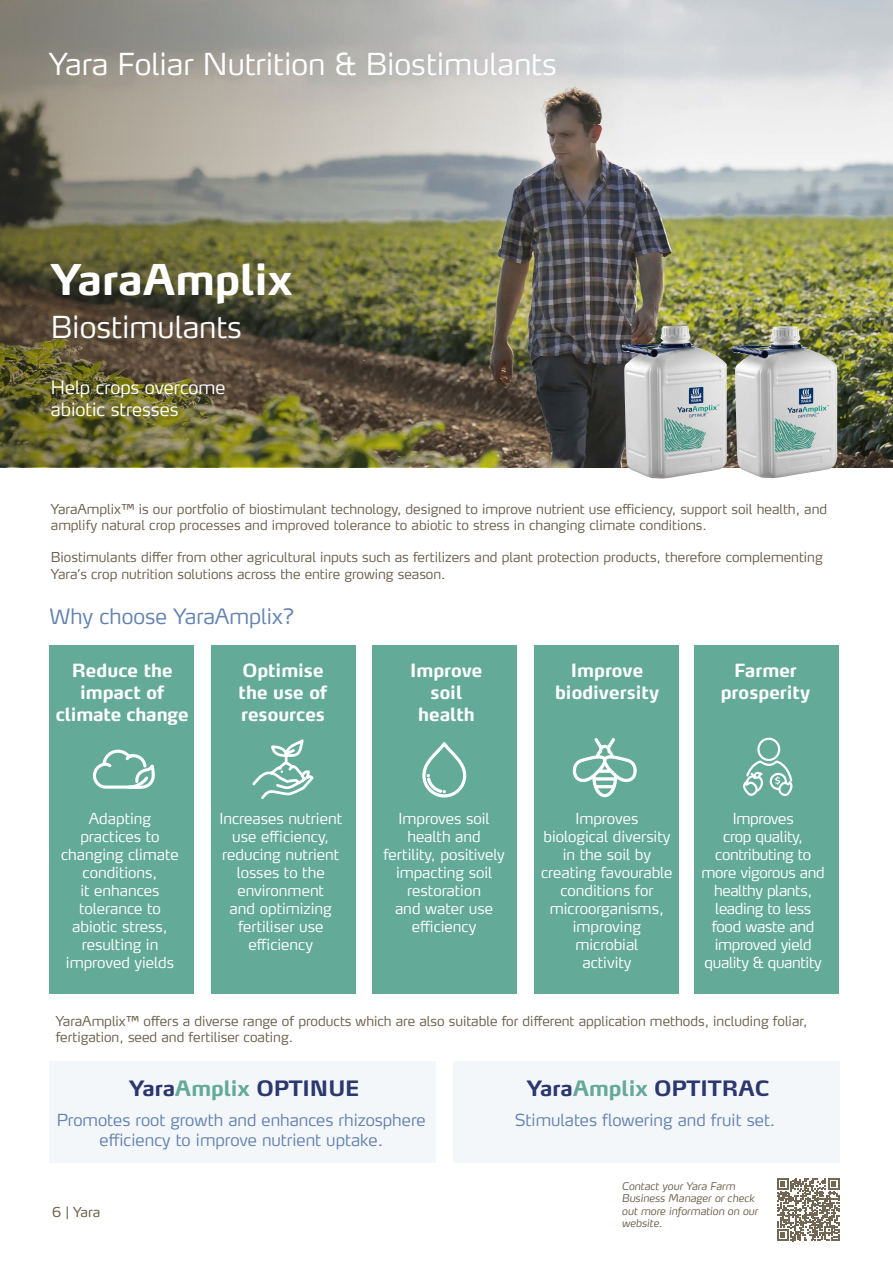
<style>
.page{position:relative;width:893px;height:1263px;background:#fff}
.page>*{position:absolute;margin:0;border:0;box-sizing:border-box;transform-origin:0 0}
.t1{font:700 42px "Yara Max LF";color:#fff}
.t2{font:300 30px "Yara Max LF";color:#fff}
.t3{font:700 21px "Yara Max LF";color:#2b376f}
.t4{font:300 21px "Yara Max LF";color:#6382b2}
.t5{font:700 18px/21.6px "Yara Max LF";color:#fff;text-align:center}
.t6{font:300 18px/21.6px "Yara Max LF";color:#fff}
.t7{font:300 16.5px/19.8px "Yara Max LF";color:#6382b2;text-align:center}
.t8{font:300 15px/18px "Yara Max LF";color:#fff;text-align:center}
.t9{font:300 15px/18px "Yara Max LF";letter-spacing:-.02em;color:#fff;text-align:center}
.t10{font:300 13.5px/16.2px "Yara Max LF";color:#6a5e4a}
.t11{font:13.5px "Yara Max LF";color:#716752}
.t12{font:italic 300 10.5px/12.6px "Yara Max LF";color:#6a5e4a}
.s1{color:#64aa98}
</style>
<div class="page">
<img style="left:837px;top:0;width:56px;height:467px">
<img style="left:0;top:0;width:837px;height:467px">
<svg style="left:777px;top:1178px;width:63px;height:63px"></svg>
<img style="left:622px;top:326px;width:105px;height:153px">
<img style="left:732px;top:326px;width:105px;height:152px">
<div style="left:49px;top:645px;width:145px;height:348px;background:#64aa98"></div>
<svg style="left:92px;top:749px;width:63px;height:40px"></svg>
<div style="left:211px;top:645px;width:144px;height:348px;background:#64aa98"></div>
<svg style="left:252px;top:739px;width:62px;height:60px"></svg>
<div style="left:372px;top:645px;width:145px;height:348px;background:#64aa98"></div>
<div style="left:534px;top:645px;width:144px;height:348px;background:#64aa98"></div>
<svg style="left:423px;top:742px;width:43px;height:55px"></svg>
<svg style="left:572px;top:738px;width:65px;height:59px"></svg>
<div style="left:694px;top:645px;width:145px;height:348px;background:#64aa98"></div>
<div style="left:757px;top:738px;width:23px;height:23px;border:2px solid #fff;border-radius:50%"></div>
<svg style="left:743px;top:760px;width:50px;height:36px"></svg>
<div style="left:49px;top:1061px;width:387px;height:102px;background:#f4f7fa"></div>
<div style="left:453px;top:1061px;width:387px;height:102px;background:#f4f7fa"></div>
<h2 class="t2" style="left:49px;top:45px;width:509px">Yara Foliar Nutrition &amp; Biostimulants</h2>
<h1 class="t1" style="left:51px;top:253px;width:243px">YaraAmplix</h1>
<h2 class="t2" style="left:51px;top:308px;width:192px">Biostimulants</h2>
<h3 class="t6" style="left:51px;top:377px;width:176px">Help crops overcome abiotic stresses</h3>
<p class="t10" style="left:51px;top:500px;width:778px">YaraAmplix™ is our portfolio of biostimulant technology, designed to improve nutrient use efficiency, support soil health, and amplify natural crop processes and improved tolerance to abiotic to stress in changing climate conditions.</p>
<p class="t10" style="left:51px;top:549px;width:773px">Biostimulants differ from other agricultural inputs such as fertilizers and plant protection products, therefore complementing<br>Yara’s crop nutrition solutions across the entire growing season.</p>
<h3 class="t4" style="left:50px;top:603px;width:247px">Why choose YaraAmplix?</h3>
<h3 class="t5" style="left:56px;top:660px;width:134px">Reduce the impact of climate change</h3>
<h3 class="t5" style="left:239px;top:660px;width:90px;text-align:left">Optimise the use of resources</h3>
<p class="t8" style="left:61px;top:809px;width:119px">Adapting practices to changing climate conditions,<br>it enhances tolerance to abiotic stress, resulting in improved yields</p>
<p class="t8" style="left:219px;top:809px;width:124px">Increases nutrient use efficiency, reducing nutrient losses to the environment<br>and optimizing fertiliser use efficiency</p>
<h3 class="t5" style="left:410px;top:660px;width:74px">Improve soil health</h3>
<p class="t8" style="left:383px;top:809px;width:123px">Improves soil health and fertility, positively impacting soil restoration<br>and water use efficiency</p>
<h3 class="t5" style="left:555px;top:660px;width:105px">Improve biodiversity</h3>
<h3 class="t5" style="left:721px;top:660px;width:91px">Farmer prosperity</h3>
<p class="t8" style="left:541px;top:809px;width:133px">Improves<br>biological diversity in the soil by creating favourable conditions for microorganisms, improving microbial<br>activity</p>
<p class="t9" style="left:701px;top:809px;width:125px">Improves<br>crop quality, contributing to more vigorous and healthy plants, leading to less food waste and improved yield quality &amp; quantity</p>
<p class="t10" style="left:56px;top:1013px;width:753px">YaraAmplix™ offers a diverse range of products which are also suitable for different application methods, including foliar, fertigation, seed and fertiliser coating.</p>
<h3 class="t3" style="left:129px;top:1075px;width:232px">Yara<span class="s1">Amplix</span> OPTINUE</h3>
<p class="t7" style="left:57px;top:1110px;width:370px">Promotes root growth and enhances rhizosphere efficiency to improve nutrient uptake.</p>
<p class="t11" style="left:52px;top:1203px;width:49px">6 | Yara</p>
<h3 class="t3" style="left:527px;top:1075px;width:244px">Yara<span class="s1">Amplix</span> OPTITRAC</h3>
<p class="t7" style="left:515px;top:1110px;width:262px">Stimulates flowering and fruit set.</p>
<p class="t12" style="left:622px;top:1179px;width:138px">Contact your Yara Farm<br>Business Manager or check out more information on our website.</p>
</div>
